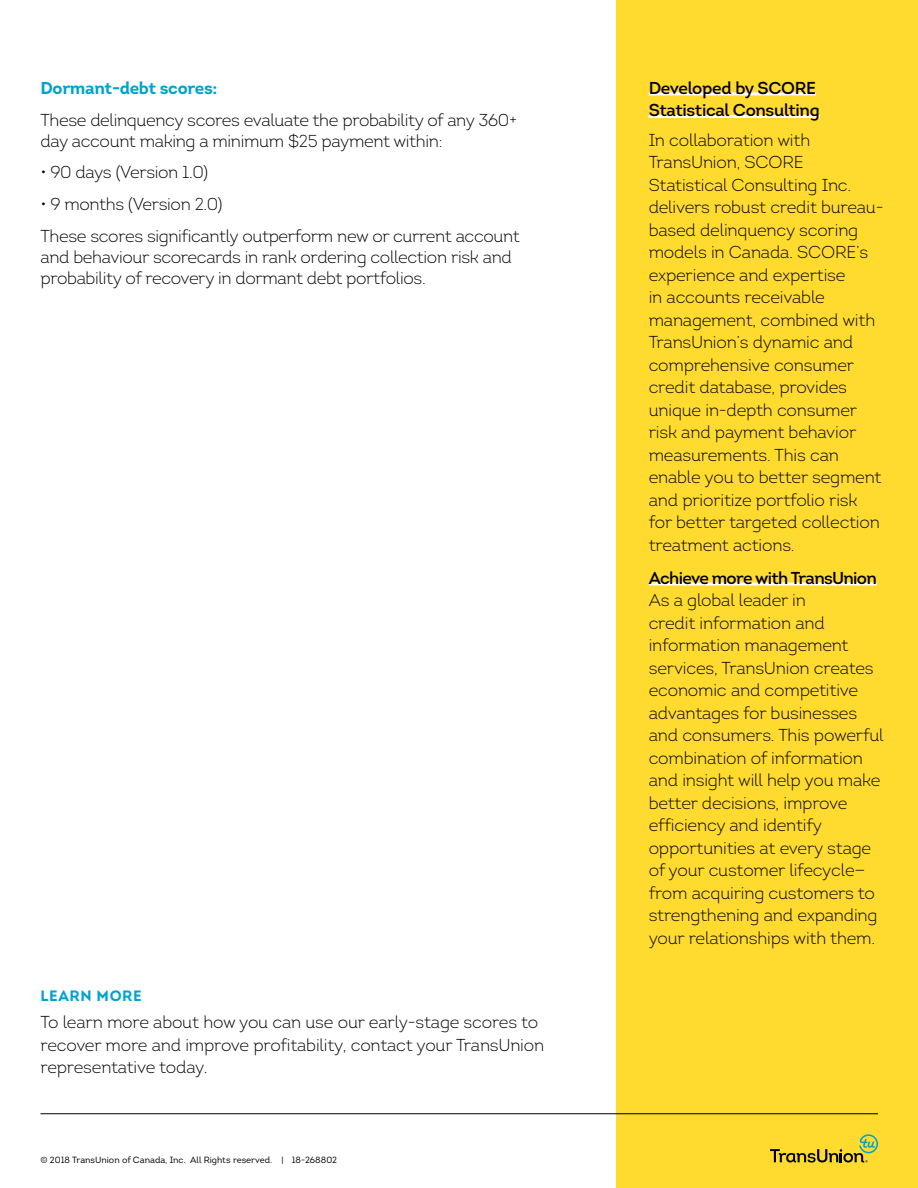
<style>
.page{position:relative;width:918px;height:1188px;background:#fff}
.page>*{position:absolute;margin:0;border:0;box-sizing:border-box;transform-origin:0 0}
.t1{font:300 17.25px/22.5px "Intro";letter-spacing:-.01em;color:#000}
.t2{font:600 17.25px/22.5px "Intro";letter-spacing:-.03em;color:#000}
.t3{font:700 17.25px "Intro";letter-spacing:-.02em;color:#00a2d1}
.t4{font:15px "Intro Bold Caps";letter-spacing:.04em;color:#00a2d1}
.t5{font:9px "Intro";color:#000}
</style>
<div class="page">
<div style="left:616px;top:0;width:302px;height:1188px;background:#ffda2f"></div>
<svg style="left:770px;top:1134px;width:108px;height:29px"></svg>
<hr style="left:40px;top:1113px;width:838px;height:1px;background:#000">
<hr style="left:649px;top:92px;width:167px;height:3px;background:#fff">
<hr style="left:649px;top:115px;width:171px;height:3px;background:#fff">
<hr style="left:649px;top:582px;width:228px;height:3px;background:#fff">
<p class="t3" style="left:41px;top:77px;width:178px">Dormant-debt scores:</p>
<p class="t1" style="left:41px;top:109px;width:478px;line-height:21px">These delinquency scores evaluate the probability of any 360+ day account making a minimum $25 payment within:</p>
<p class="t1" style="left:41px;top:161px;width:169px">• 90 days (Version 1.0)</p>
<p class="t1" style="left:41px;top:188px;width:481px;line-height:31.8px">• 9 months (Version 2.0)<br>These scores significantly outperform new or current account</p>
<p class="t1" style="left:41px;top:246px;width:473px;line-height:21px">and behaviour scorecards in rank ordering collection risk and probability of recovery in dormant debt portfolios.</p>
<p class="t4" style="left:40px;top:986px;width:103px">LEARN MORE</p>
<p class="t1" style="left:40px;top:1011px;width:505px">To learn more about how you can use our early-stage scores to recover more and improve profitability, contact your TransUnion representative today.</p>
<p class="t5" style="left:40px;top:1154px;width:298px">© 2018 TransUnion of Canada, Inc. All Rights reserved. | 18-268802</p>
<p class="t2" style="left:649px;top:77px;width:173px">Developed by SCORE<br>Statistical Consulting</p>
<p class="t1" style="left:649px;top:128px;width:236px">In collaboration with<br>TransUnion, SCORE<br>Statistical Consulting Inc. delivers robust credit bureau&shy;based delinquency scoring models in Canada. SCORE’s experience and expertise<br>in accounts receivable management, combined with<br>TransUnion’s dynamic and comprehensive consumer credit database, provides unique in-depth consumer risk and payment behavior measurements. This can enable you to better segment and prioritize portfolio risk for better targeted collection treatment actions.</p>
<p class="t2" style="left:649px;top:567px;width:230px">Achieve more with TransUnion</p>
<p class="t1" style="left:649px;top:589px;width:237px">As a global leader in<br>credit information and information management services, TransUnion creates economic and competitive advantages for businesses and consumers. This powerful combination of information and insight will help you make better decisions, improve efficiency and identify opportunities at every stage of your customer lifecycle— from acquiring customers to strengthening and expanding your relationships with them.</p>
</div>
